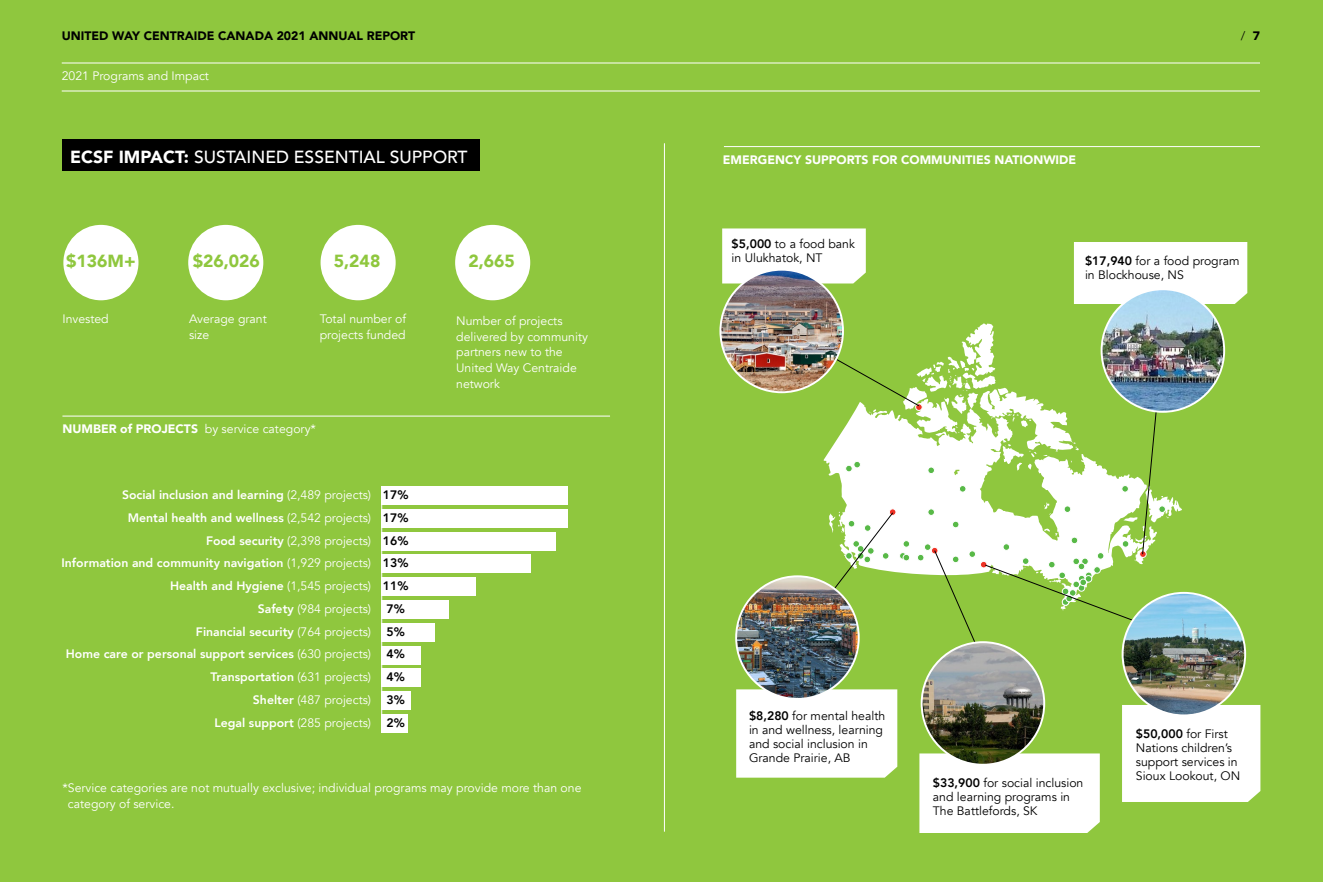
<style>
.page{position:relative;width:1323px;height:882px;background:#fff}
.page>*{position:absolute;margin:0;border:0;box-sizing:border-box;transform-origin:0 0}
.Impact{font:500 17.5px "Avenir";color:#fff}
.t1{font:900 17.5px "Avenir";color:#8fc73e}
.t2{font:12.25px/14px "Avenir";color:#000}
.Projectstitle{font:12.25px/15.8px "Avenir";color:#fff}
.BarChart{font:800 12.25px "Avenir";color:#fff}
.BarChart-2{font:12.25px "Avenir";color:#fff}
.StoryHeader{font:900 12.25px "Avenir";color:#fff}
.t3{font:900 12.25px "Avenir";color:#000}
.BarChartNumber{font:800 12.25px "Avenir";color:#000}
.SectionWhite{font:12.25px "Avenir";color:#fff}
.t4{font:300 12.25px "Avenir";color:#000}
.s1{font-weight:900}
.s2{font-weight:400}
.s3{font-weight:800}
</style>
<div class="page">
<div style="left:0;top:0;width:662px;height:882px;background:#8fc73e"></div>
<div style="left:662px;top:0;width:661px;height:882px;background:#8fc73e"></div>
<hr style="left:62px;top:63px;width:1198px;height:1px;background:#fff">
<hr style="left:62px;top:91px;width:1198px;height:1px;background:#fff">
<hr style="left:62px;top:416px;width:548px;height:1px;background:#fff">
<hr style="left:724px;top:146px;width:536px;height:1px;background:#fff">
<div style="left:62px;top:140px;width:418px;height:31px;background:#000"></div>
<div style="left:321px;top:225px;width:75px;height:75px;background:#fff;border-radius:50%"></div>
<div style="left:455px;top:225px;width:75px;height:75px;background:#fff;border-radius:50%"></div>
<div style="left:63px;top:225px;width:75px;height:75px;background:#fff;border-radius:50%"></div>
<div style="left:188px;top:225px;width:75px;height:75px;background:#fff;border-radius:50%"></div>
<div style="left:722px;top:228px;width:144px;height:56px;background:#fff"></div>
<div style="left:1074px;top:242px;width:173px;height:62px;background:#fff"></div>
<hr style="left:664px;top:143px;width:1px;height:689px;background:#fff">
<svg style="left:736px;top:328px;width:524px;height:505px"></svg>
<img style="left:736px;top:576px;width:123px;height:123px;border-radius:61px">
<img style="left:922px;top:642px;width:122px;height:123px;border-radius:61px">
<div style="left:921px;top:641px;width:124px;height:125px;border:2px solid #fff;border-radius:50%"></div>
<img style="left:1123px;top:593px;width:122px;height:122px;border-radius:61px">
<div style="left:1122px;top:592px;width:124px;height:124px;border:2px solid #fff;border-radius:50%"></div>
<img style="left:1102px;top:289px;width:122px;height:123px;border-radius:61px">
<div style="left:1101px;top:288px;width:124px;height:125px;border:2px solid #fff;border-radius:50%"></div>
<img style="left:720px;top:270px;width:123px;height:122px;border-radius:61px">
<div style="left:719px;top:269px;width:125px;height:124px;border:2px solid #fff;border-radius:50%"></div>
<div style="left:382px;top:668px;width:39px;height:19px;background:#fff"></div>
<div style="left:382px;top:646px;width:39px;height:18px;background:#fff"></div>
<div style="left:382px;top:623px;width:53px;height:18px;background:#fff"></div>
<div style="left:382px;top:600px;width:67px;height:18px;background:#fff"></div>
<div style="left:382px;top:577px;width:94px;height:19px;background:#fff"></div>
<div style="left:382px;top:555px;width:149px;height:18px;background:#fff"></div>
<div style="left:382px;top:532px;width:174px;height:18px;background:#fff"></div>
<div style="left:382px;top:509px;width:186px;height:18px;background:#fff"></div>
<div style="left:382px;top:486px;width:186px;height:19px;background:#fff"></div>
<hr style="left:381px;top:486px;width:1px;height:246px;background:#fff">
<div style="left:382px;top:714px;width:26px;height:18px;background:#fff"></div>
<div style="left:382px;top:691px;width:29px;height:18px;background:#fff"></div>
<p class="t3" style="left:62px;top:25px;width:355px">UNITED WAY CENTRAIDE CANADA 2021 ANNUAL REPORT</p>
<p class="t4" style="left:1241px;top:29px;width:21px">/ <span class="s1">7</span></p>
<p class="SectionWhite" style="left:62px;top:69px;width:149px">2021 Programs and Impact</p>
<p class="Impact" style="left:70px;top:141px;width:399px"><span class="s1">ECSF IMPACT:</span> SUSTAINED ESSENTIAL SUPPORT</p>
<p class="t1" style="left:66px;top:246px;width:71px">$136M+</p>
<p class="t1" style="left:193px;top:246px;width:69px">$26,026</p>
<p class="t1" style="left:334px;top:246px;width:48px">5,248</p>
<p class="t1" style="left:468px;top:246px;width:48px">2,665</p>
<p class="Projectstitle" style="left:62px;top:311px;width:48px">Invested</p>
<p class="Projectstitle" style="left:189px;top:311px;width:79px">Average grant</p>
<p class="Projectstitle" style="left:189px;top:327px;width:22px">size</p>
<p class="Projectstitle" style="left:320px;top:311px;width:88px">Total number of projects funded</p>
<p class="Projectstitle" style="left:62px;top:422px;width:255px"><span class="s1">NUMBER of PROJECTS</span> by service category*</p>
<p class="BarChart" style="left:122px;top:485px;width:251px">Social inclusion and learning <span class="s2">(2,489 projects)</span></p>
<p class="BarChart" style="left:128px;top:508px;width:245px">Mental health and wellness <span class="s2">(2,542 projects)</span></p>
<p class="BarChart-2" style="left:206px;top:533px;width:167px"><span class="s3">Food security</span> (2,398 projects)</p>
<p class="BarChart" style="left:62px;top:553px;width:311px">Information and community navigation <span class="s2">(1,929 projects)</span></p>
<p class="BarChart" style="left:170px;top:576px;width:203px">Health and Hygiene <span class="s2">(1,545 projects)</span></p>
<p class="BarChart-2" style="left:258px;top:601px;width:115px"><span class="s3">Safety</span> (984 projects)</p>
<p class="BarChart" style="left:196px;top:622px;width:177px">Financial security <span class="s2">(764 projects)</span></p>
<p class="BarChart" style="left:66px;top:644px;width:307px">Home care or personal support services <span class="s2">(630 projects)</span></p>
<p class="BarChart" style="left:211px;top:667px;width:162px">Transportation <span class="s2">(631 projects)</span></p>
<p class="BarChart-2" style="left:253px;top:692px;width:120px"><span class="s3">Shelter</span> (487 projects)</p>
<p class="BarChart-2" style="left:214px;top:715px;width:158px"><span class="s3">Legal support</span> (285 projects)</p>
<p class="BarChartNumber" style="left:383px;top:485px;width:27px">17%</p>
<p class="BarChartNumber" style="left:383px;top:508px;width:27px">17%</p>
<p class="BarChartNumber" style="left:383px;top:531px;width:27px">16%</p>
<p class="BarChartNumber" style="left:383px;top:553px;width:27px">13%</p>
<p class="BarChartNumber" style="left:383px;top:576px;width:27px">11%</p>
<p class="BarChartNumber" style="left:387px;top:599px;width:20px">7%</p>
<p class="BarChartNumber" style="left:387px;top:622px;width:20px">5%</p>
<p class="BarChartNumber" style="left:387px;top:667px;width:20px">4%</p>
<p class="BarChartNumber" style="left:387px;top:690px;width:20px">3%</p>
<p class="BarChartNumber" style="left:387px;top:713px;width:20px">2%</p>
<p class="BarChartNumber" style="left:387px;top:644px;width:20px">4%</p>
<p class="Projectstitle" style="left:456px;top:313px;width:133px">Number of projects delivered by community partners new to the<br>United Way Centraide network</p>
<p class="Projectstitle" style="left:68px;top:780px;width:515px;text-indent:-5px">*Service categories are not mutually exclusive; individual programs may provide more than one category of service.</p>
<p class="StoryHeader" style="left:723px;top:149px;width:355px">EMERGENCY SUPPORTS FOR COMMUNITIES NATIONWIDE</p>
<p class="t2" style="left:732px;top:237px;width:125px"><span class="s3">$5,000</span> to a food bank</p>
<p class="t2" style="left:732px;top:251px;width:92px">in Ulukhatok, NT</p>
<p class="t2" style="left:1085px;top:254px;width:156px"><span class="s3">$17,940</span> for a food program in Blockhouse, NS</p>
<p class="t2" style="left:749px;top:709px;width:138px"><span class="s3">$8,280</span> for mental health in and wellness, learning and social inclusion in<br>Grande Prairie, AB</p>
<p class="t2" style="left:933px;top:776px;width:152px"><span class="s3">$33,900</span> for social inclusion and learning programs in<br>The Battlefords, SK</p>
<p class="t2" style="left:1136px;top:727px;width:94px"><span class="s3">$50,000</span> for First</p>
<p class="t2" style="left:1136px;top:741px;width:98px">Nations children’s</p>
<p class="t2" style="left:1136px;top:755px;width:103px">support services in</p>
<p class="t2" style="left:1136px;top:769px;width:106px">Sioux Lookout, ON</p>
</div>
